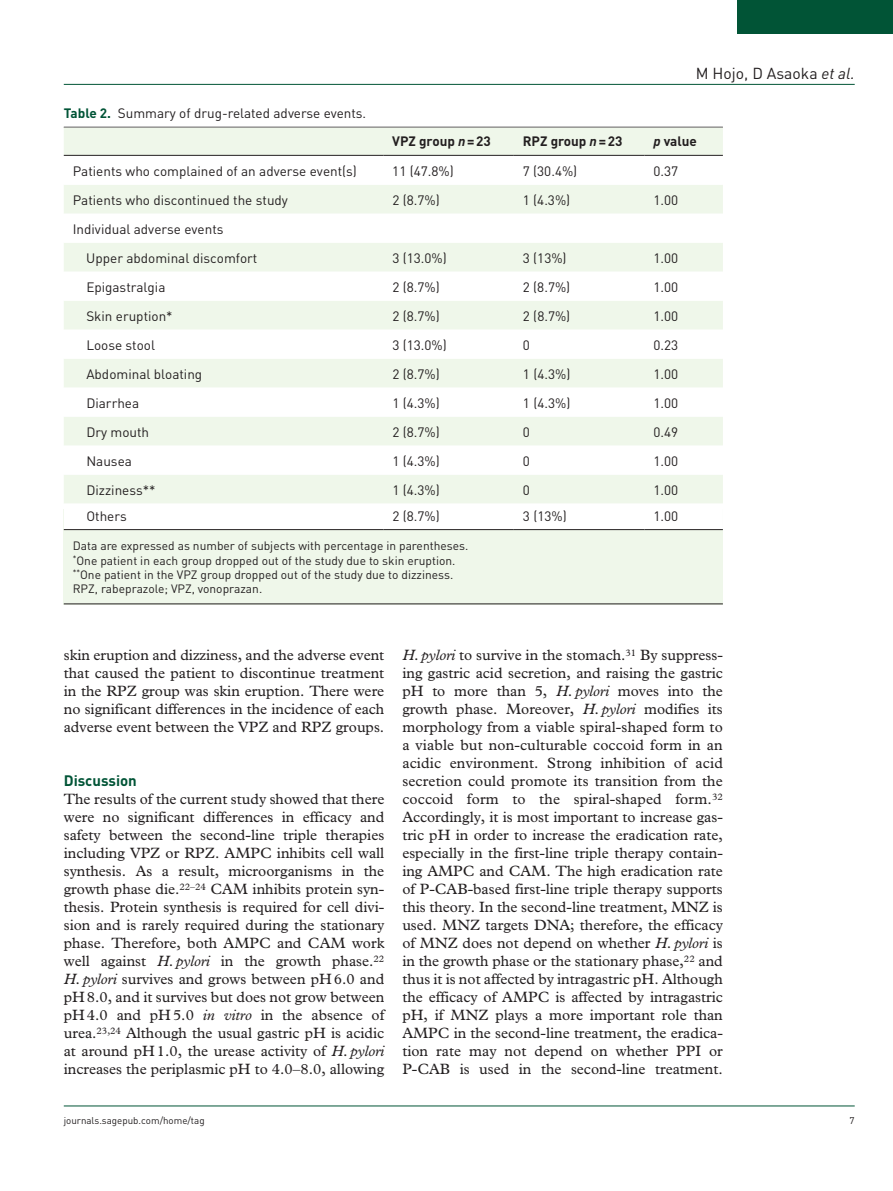
<style>
.page{position:relative;width:893px;height:1191px;background:#fff}
.page>*{position:absolute;margin:0;border:0;box-sizing:border-box;transform-origin:0 0}
.t1{font:15.75px "DIN";color:#231f20}
.t2{font:15px/18px "Plantin Std";color:#231f20;text-align:justify}
.t3{font:700 15px "DIN";color:#015436}
.t4{font:13.5px/29px "DIN";color:#231f20}
.t5{font:700 13.5px "DIN";color:#231f20}
.t6{font:12px/14.2px "DIN";color:#231f20}
.t7{font:9.75px "DIN";color:#231f20}
.s1{font-weight:700;color:#015436}
.s2{font-style:italic}
</style>
<div class="page">
<hr style="left:64px;top:84px;width:791px;height:1px;background:#015436">
<hr style="left:64px;top:1105px;width:791px;height:1px;background:#015436">
<div style="left:738px;top:0;width:155px;height:34px;background:#015436"></div>
<div style="left:64px;top:509px;width:659px;height:95px;background:#eff7ea"></div>
<hr style="left:64px;top:127px;width:659px;height:1px;background:#231f20">
<hr style="left:64px;top:603px;width:659px;height:1px;background:#231f20">
<div style="left:64px;top:128px;width:659px;height:27px;background:#eff7ea"></div>
<svg style="left:64px;top:185px;width:659px;height:344px"></svg>
<hr style="left:64px;top:155px;width:319px;height:1px;background:#231f20">
<hr style="left:383px;top:155px;width:131px;height:1px;background:#231f20">
<hr style="left:514px;top:155px;width:130px;height:1px;background:#231f20">
<hr style="left:644px;top:155px;width:79px;height:1px;background:#231f20">
<hr style="left:64px;top:529px;width:319px;height:1px;background:#231f20">
<hr style="left:383px;top:529px;width:131px;height:1px;background:#231f20">
<hr style="left:514px;top:529px;width:130px;height:1px;background:#231f20">
<hr style="left:644px;top:529px;width:79px;height:1px;background:#231f20">
<p class="t4" style="left:64px;top:98px;width:304px"><span class="s1">Table 2.</span> Summary of drug-related adverse events.</p>
<p class="t1" style="left:696px;top:63px;width:160px">M Hojo, D Asaoka <span class="s2">et al.</span></p>
<p class="t5" style="left:392px;top:133px;width:100px">VPZ group <span class="s2">n</span>=23</p>
<p class="t5" style="left:523px;top:133px;width:101px">RPZ group <span class="s2">n</span>=23</p>
<p class="t5" style="left:653px;top:133px;width:45px"><span class="s2">p</span> value</p>
<p class="t4" style="left:73px;top:156px;width:286px">Patients who complained of an adverse event(s)</p>
<p class="t4" style="left:392px;top:156px;width:63px">11 (47.8%)</p>
<p class="t4" style="left:523px;top:156px;width:56px">7 (30.4%)</p>
<p class="t4" style="left:653px;top:156px;width:26px">0.37</p>
<p class="t4" style="left:73px;top:185px;width:217px">Patients who discontinued the study</p>
<p class="t4" style="left:392px;top:185px;width:49px">2 (8.7%)</p>
<p class="t4" style="left:523px;top:185px;width:49px">1 (4.3%)</p>
<p class="t4" style="left:653px;top:185px;width:26px">1.00</p>
<p class="t4" style="left:86px;top:214px;width:173px;text-indent:-14px">Individual adverse events<br>Upper abdominal discomfort</p>
<p class="t4" style="left:392px;top:243px;width:56px">3 (13.0%)</p>
<p class="t4" style="left:523px;top:243px;width:45px">3 (13%)</p>
<p class="t4" style="left:653px;top:243px;width:26px">1.00</p>
<p class="t4" style="left:86px;top:272px;width:81px">Epigastralgia</p>
<p class="t4" style="left:392px;top:272px;width:49px">2 (8.7%)</p>
<p class="t4" style="left:523px;top:272px;width:49px">2 (8.7%)</p>
<p class="t4" style="left:653px;top:272px;width:26px">1.00</p>
<p class="t4" style="left:86px;top:301px;width:88px">Skin eruption*</p>
<p class="t4" style="left:392px;top:301px;width:49px">2 (8.7%)</p>
<p class="t4" style="left:523px;top:301px;width:49px">2 (8.7%)</p>
<p class="t4" style="left:653px;top:301px;width:26px">1.00</p>
<p class="t4" style="left:86px;top:330px;width:70px">Loose stool</p>
<p class="t4" style="left:392px;top:330px;width:56px">3 (13.0%)</p>
<p class="t4" style="left:523px;top:330px;width:9px">0</p>
<p class="t4" style="left:653px;top:330px;width:26px">0.23</p>
<p class="t4" style="left:86px;top:359px;width:117px">Abdominal bloating</p>
<p class="t4" style="left:392px;top:359px;width:49px">2 (8.7%)</p>
<p class="t4" style="left:523px;top:359px;width:49px">1 (4.3%)</p>
<p class="t4" style="left:653px;top:359px;width:26px">1.00</p>
<p class="t4" style="left:86px;top:388px;width:54px">Diarrhea</p>
<p class="t4" style="left:392px;top:388px;width:49px">1 (4.3%)</p>
<p class="t4" style="left:523px;top:388px;width:49px">1 (4.3%)</p>
<p class="t4" style="left:653px;top:388px;width:26px">1.00</p>
<p class="t4" style="left:86px;top:417px;width:64px">Dry mouth</p>
<p class="t4" style="left:392px;top:417px;width:49px">2 (8.7%)</p>
<p class="t4" style="left:523px;top:417px;width:9px">0</p>
<p class="t4" style="left:653px;top:417px;width:26px">0.49</p>
<p class="t4" style="left:86px;top:446px;width:47px">Nausea</p>
<p class="t4" style="left:392px;top:446px;width:49px">1 (4.3%)</p>
<p class="t4" style="left:523px;top:446px;width:9px">0</p>
<p class="t4" style="left:653px;top:446px;width:26px">1.00</p>
<p class="t4" style="left:86px;top:475px;width:71px">Dizziness**</p>
<p class="t4" style="left:392px;top:475px;width:49px">1 (4.3%)</p>
<p class="t4" style="left:523px;top:475px;width:9px">0</p>
<p class="t4" style="left:653px;top:475px;width:26px">1.00</p>
<p class="t4" style="left:86px;top:501px;width:42px">Others</p>
<p class="t4" style="left:392px;top:501px;width:49px">2 (8.7%)</p>
<p class="t4" style="left:523px;top:501px;width:45px">3 (13%)</p>
<p class="t4" style="left:653px;top:501px;width:26px">1.00</p>
<p class="t6" style="left:73px;top:538px;width:397px">Data are expressed as number of subjects with percentage in parentheses. <sup>*</sup>One patient in each group dropped out of the study due to skin eruption. <sup>**</sup>One patient in the VPZ group dropped out of the study due to dizziness.<br>RPZ, rabeprazole; VPZ, vonoprazan.</p>
<p class="t2" style="left:64px;top:646px;width:322px">skin eruption and dizziness, and the adverse event that caused the patient to discontinue treatment in the RPZ group was skin eruption. There were no significant differences in the incidence of each adverse event between the VPZ and RPZ groups.</p>
<p class="t3" style="left:64px;top:771px;width:75px">Discussion</p>
<p class="t2" style="left:64px;top:790px;width:322px">The results of the current study showed that there were no significant differences in efficacy and safety between the second-line triple therapies including VPZ or RPZ. AMPC inhibits cell wall synthesis. As a result, microorganisms in the growth phase die.<sup>22–24</sup> CAM inhibits protein syn&shy;thesis. Protein synthesis is required for cell divi&shy;sion and is rarely required during the stationary phase. Therefore, both AMPC and CAM work well against <span class="s2">H. pylori</span> in the growth phase.<sup>22<br></sup><span class="s2">H. pylori</span> survives and grows between pH6.0 and pH8.0, and it survives but does not grow between pH4.0 and pH5.0 <span class="s2">in vitro</span> in the absence of urea.<sup>23,24</sup> Although the usual gastric pH is acidic at around pH1.0, the urease activity of <span class="s2">H. pylori </span>increases the periplasmic pH to 4.0–8.0, allowing</p>
<p class="t2" style="left:402px;top:646px;width:322px"><span class="s2">H. pylori</span> to survive in the stomach.<sup>31</sup> By suppress&shy;ing gastric acid secretion, and raising the gastric pH to more than 5, <span class="s2">H. pylori</span> moves into the growth phase. Moreover, <span class="s2">H. pylori</span> modifies its morphology from a viable spiral-shaped form to a viable but non-culturable coccoid form in an acidic environment. Strong inhibition of acid secretion could promote its transition from the coccoid form to the spiral-shaped form.<sup>32<br></sup>Accordingly, it is most important to increase gas&shy;tric pH in order to increase the eradication rate, especially in the first-line triple therapy contain&shy;ing AMPC and CAM. The high eradication rate of P-CAB-based first-line triple therapy supports this theory. In the second-line treatment, MNZ is used. MNZ targets DNA; therefore, the efficacy of MNZ does not depend on whether <span class="s2">H. pylori</span> is in the growth phase or the stationary phase,<sup>22</sup> and thus it is not affected by intragastric pH. Although the efficacy of AMPC is affected by intragastric pH, if MNZ plays a more important role than AMPC in the second-line treatment, the eradica&shy;tion rate may not depend on whether PPI or P-CAB is used in the second-line treatment.</p>
<p class="t7" style="left:64px;top:1114px;width:142px">journals.sagepub.com/home/tag</p>
<p class="t7" style="left:850px;top:1114px;width:7px">7</p>
</div>
